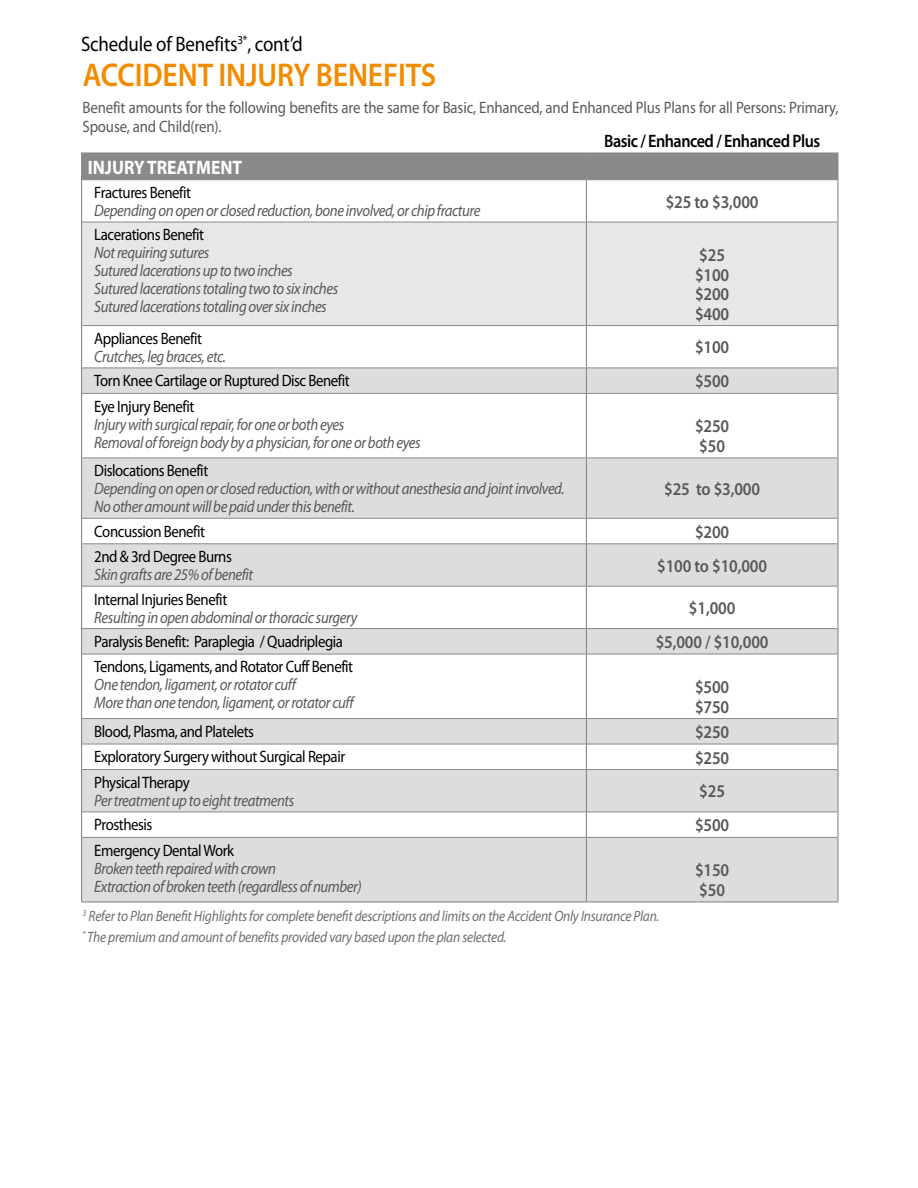
<style>
.page{position:relative;width:918px;height:1188px;background:#fff}
.page>*{position:absolute;margin:0;border:0;box-sizing:border-box;transform-origin:0 0}
.t1{font:600 33px "Myriad Pro";letter-spacing:-.005em;color:#f38b00;scale:.9 1}
.t2{font:21px "Myriad Pro";letter-spacing:-.01em;color:#000;scale:.9 1}
.t3{font:700 19.5px "Myriad Pro";color:#fff;scale:.9 1}
.t4{font:600 18px/19.5px "Myriad Pro";letter-spacing:-.01em;color:#58595b;scale:.9 1}
.t5{font:600 18px "Myriad Pro";letter-spacing:-.03em;color:#000;scale:.9 1}
.t6{font:italic 16.5px/18px "Myriad Pro";letter-spacing:-.03em;color:#58595b;scale:.9 1}
.t7{font:16.5px "Myriad Pro";letter-spacing:-.03em;color:#000;scale:.9 1}
.t8{font:16.5px/19.5px "Myriad Pro";letter-spacing:-.01em;color:#58595b;scale:.9 1}
.t9{font:italic 15px/20.9px "Myriad Pro";letter-spacing:-.02em;color:#6d6e71;scale:.9 1}
</style>
<div class="page">
<div style="left:82px;top:153px;width:756px;height:27px;background:#8a8a8d"></div>
<svg style="left:82px;top:180px;width:755px;height:188px"></svg>
<div style="left:82px;top:222px;width:504px;height:104px;background:#e6e7e8"></div>
<div style="left:586px;top:222px;width:252px;height:104px;background:#e6e7e8"></div>
<svg style="left:82px;top:369px;width:755px;height:532px;fill:#dcddde"></svg>
<hr style="left:81px;top:152px;width:505px;height:2px;background:#8a8a8d">
<svg style="left:81px;top:154px;width:1px;height:25px"></svg>
<hr style="left:586px;top:152px;width:252px;height:2px;background:#8a8a8d">
<hr style="left:81px;top:179px;width:505px;height:1px;background:#8a8a8d">
<hr style="left:81px;top:180px;width:1px;height:42px;background:#8a8a8d">
<hr style="left:586px;top:180px;width:1px;height:42px;background:#8a8a8d">
<hr style="left:837px;top:180px;width:1px;height:42px;background:#8a8a8d">
<hr style="left:81px;top:222px;width:1px;height:104px;background:#8a8a8d">
<hr style="left:586px;top:222px;width:1px;height:103px;background:#8a8a8d">
<hr style="left:837px;top:222px;width:1px;height:104px;background:#8a8a8d">
<hr style="left:81px;top:326px;width:1px;height:42px;background:#8a8a8d">
<hr style="left:586px;top:326px;width:1px;height:42px;background:#8a8a8d">
<hr style="left:837px;top:326px;width:1px;height:42px;background:#8a8a8d">
<svg style="left:81px;top:368px;width:1px;height:25px"></svg>
<svg style="left:586px;top:369px;width:1px;height:24px"></svg>
<svg style="left:837px;top:368px;width:1px;height:25px"></svg>
<hr style="left:81px;top:393px;width:1px;height:65px;background:#8a8a8d">
<hr style="left:586px;top:394px;width:1px;height:64px;background:#8a8a8d">
<hr style="left:837px;top:393px;width:1px;height:65px;background:#8a8a8d">
<hr style="left:81px;top:458px;width:1px;height:60px;background:#8a8a8d">
<hr style="left:586px;top:458px;width:1px;height:60px;background:#8a8a8d">
<hr style="left:837px;top:458px;width:1px;height:60px;background:#8a8a8d">
<svg style="left:81px;top:518px;width:1px;height:26px"></svg>
<svg style="left:586px;top:519px;width:1px;height:25px"></svg>
<svg style="left:837px;top:518px;width:1px;height:26px"></svg>
<hr style="left:81px;top:544px;width:1px;height:42px;background:#8a8a8d">
<hr style="left:586px;top:544px;width:1px;height:42px;background:#8a8a8d">
<hr style="left:837px;top:544px;width:1px;height:42px;background:#8a8a8d">
<hr style="left:81px;top:586px;width:1px;height:43px;background:#8a8a8d">
<hr style="left:586px;top:586px;width:1px;height:42px;background:#8a8a8d">
<hr style="left:837px;top:586px;width:1px;height:43px;background:#8a8a8d">
<svg style="left:81px;top:629px;width:1px;height:25px"></svg>
<svg style="left:586px;top:629px;width:1px;height:25px"></svg>
<svg style="left:837px;top:629px;width:1px;height:25px"></svg>
<hr style="left:81px;top:654px;width:1px;height:65px;background:#8a8a8d">
<hr style="left:586px;top:654px;width:1px;height:64px;background:#8a8a8d">
<hr style="left:837px;top:654px;width:1px;height:65px;background:#8a8a8d">
<svg style="left:81px;top:719px;width:1px;height:51px"></svg>
<svg style="left:586px;top:719px;width:1px;height:50px"></svg>
<svg style="left:837px;top:719px;width:1px;height:51px"></svg>
<hr style="left:81px;top:770px;width:1px;height:42px;background:#8a8a8d">
<hr style="left:586px;top:770px;width:1px;height:42px;background:#8a8a8d">
<hr style="left:837px;top:770px;width:1px;height:42px;background:#8a8a8d">
<svg style="left:81px;top:812px;width:1px;height:25px"></svg>
<svg style="left:586px;top:813px;width:1px;height:24px"></svg>
<svg style="left:837px;top:812px;width:1px;height:25px"></svg>
<hr style="left:81px;top:837px;width:1px;height:64px;background:#8a8a8d">
<hr style="left:586px;top:838px;width:1px;height:63px;background:#8a8a8d">
<hr style="left:837px;top:837px;width:1px;height:64px;background:#8a8a8d">
<hr style="left:81px;top:901px;width:505px;height:1px;background:#8a8a8d">
<hr style="left:586px;top:901px;width:252px;height:1px;background:#8a8a8d">
<hr style="left:82px;top:222px;width:504px;height:1px;background:#8a8a8d">
<hr style="left:586px;top:222px;width:251px;height:1px;background:#8a8a8d">
<hr style="left:82px;top:325px;width:504px;height:1px;background:#8a8a8d">
<hr style="left:586px;top:325px;width:251px;height:1px;background:#8a8a8d">
<hr style="left:82px;top:368px;width:504px;height:1px;background:#8a8a8d">
<hr style="left:586px;top:368px;width:251px;height:1px;background:#8a8a8d">
<hr style="left:82px;top:393px;width:504px;height:1px;background:#8a8a8d">
<hr style="left:586px;top:393px;width:251px;height:1px;background:#8a8a8d">
<hr style="left:82px;top:458px;width:504px;height:1px;background:#8a8a8d">
<hr style="left:586px;top:458px;width:251px;height:1px;background:#8a8a8d">
<hr style="left:82px;top:518px;width:504px;height:1px;background:#8a8a8d">
<hr style="left:586px;top:518px;width:251px;height:1px;background:#8a8a8d">
<hr style="left:82px;top:544px;width:504px;height:1px;background:#8a8a8d">
<hr style="left:586px;top:544px;width:251px;height:1px;background:#8a8a8d">
<hr style="left:82px;top:586px;width:504px;height:1px;background:#8a8a8d">
<hr style="left:586px;top:586px;width:251px;height:1px;background:#8a8a8d">
<hr style="left:82px;top:628px;width:504px;height:1px;background:#8a8a8d">
<hr style="left:586px;top:628px;width:251px;height:1px;background:#8a8a8d">
<hr style="left:82px;top:654px;width:504px;height:1px;background:#8a8a8d">
<hr style="left:586px;top:654px;width:251px;height:1px;background:#8a8a8d">
<hr style="left:82px;top:718px;width:504px;height:1px;background:#8a8a8d">
<hr style="left:586px;top:718px;width:251px;height:1px;background:#8a8a8d">
<hr style="left:82px;top:744px;width:504px;height:1px;background:#8a8a8d">
<hr style="left:586px;top:744px;width:251px;height:1px;background:#8a8a8d">
<hr style="left:82px;top:769px;width:504px;height:1px;background:#8a8a8d">
<hr style="left:586px;top:769px;width:251px;height:1px;background:#8a8a8d">
<hr style="left:82px;top:812px;width:504px;height:1px;background:#8a8a8d">
<hr style="left:586px;top:812px;width:251px;height:1px;background:#8a8a8d">
<hr style="left:82px;top:837px;width:504px;height:1px;background:#8a8a8d">
<hr style="left:586px;top:837px;width:251px;height:1px;background:#8a8a8d">
<p class="t2" style="left:81px;top:31px;width:248px">Schedule of Benefits<sup>3*</sup>, cont’d</p>
<h1 class="t1" style="left:83px;top:54px;width:391px">Accident Injury Benefits</h1>
<p class="t8" style="left:82px;top:97px;width:841px">Benefit amounts for the following benefits are the same for Basic, Enhanced, and Enhanced Plus Plans for all Persons: Primary,<br>Spouse, and Child(ren).</p>
<p class="t5" style="left:604px;top:130px;width:242px">Basic / Enhanced / Enhanced Plus</p>
<p class="t3" style="left:88px;top:154px;width:124px">INJURY TREATMENT</p>
<p class="t7" style="left:94px;top:182px;width:109px">Fractures Benefit</p>
<p class="t6" style="left:94px;top:201px;width:431px">Depending on open or closed reduction, bone involved, or chip fracture</p>
<p class="t4" style="left:666px;top:191px;width:105px">$25 to $3,000</p>
<p class="t7" style="left:94px;top:225px;width:124px">Lacerations Benefit</p>
<p class="t6" style="left:94px;top:244px;width:272px">Not requiring sutures<br>Sutured lacerations up to two inches Sutured lacerations totaling two to six inches Sutured lacerations totaling over six inches</p>
<p class="t4" style="left:695px;top:245px;width:40px">$25 $100 $200 $400</p>
<p class="t7" style="left:94px;top:328px;width:121px">Appliances Benefit</p>
<p class="t6" style="left:94px;top:347px;width:148px">Crutches, leg braces, etc.</p>
<p class="t4" style="left:695px;top:337px;width:40px">$100</p>
<p class="t7" style="left:94px;top:371px;width:285px">Torn Knee Cartilage or Ruptured Disc Benefit</p>
<p class="t4" style="left:695px;top:371px;width:40px">$500</p>
<p class="t7" style="left:94px;top:396px;width:113px">Eye Injury Benefit</p>
<p class="t6" style="left:94px;top:415px;width:364px">Injury with surgical repair, for one or both eyes<br>Removal of foreign body by a physician, for one or both eyes</p>
<p class="t4" style="left:695px;top:416px;width:40px">$250 $50</p>
<p class="t7" style="left:94px;top:461px;width:128px">Dislocations Benefit</p>
<p class="t6" style="left:94px;top:479px;width:524px">Depending on open or closed reduction, with or without anesthesia and joint involved.<br>No other amount will be paid under this benefit.</p>
<p class="t4" style="left:664px;top:479px;width:108px">$25 to $3,000</p>
<p class="t7" style="left:94px;top:521px;width:125px">Concussion Benefit</p>
<p class="t4" style="left:695px;top:522px;width:40px">$200</p>
<p class="t7" style="left:94px;top:546px;width:154px">2nd &amp; 3rd Degree Burns</p>
<p class="t6" style="left:94px;top:565px;width:178px">Skin grafts are 25% of benefit</p>
<p class="t4" style="left:657px;top:555px;width:124px">$100 to $10,000</p>
<p class="t7" style="left:94px;top:589px;width:149px">Internal Injuries Benefit</p>
<p class="t6" style="left:94px;top:608px;width:294px">Resulting in open abdominal or thoracic surgery</p>
<p class="t4" style="left:689px;top:598px;width:53px">$1,000</p>
<p class="t7" style="left:94px;top:631px;width:278px">Paralysis Benefit: Paraplegia / Quadriplegia</p>
<p class="t4" style="left:656px;top:632px;width:127px">$5,000 / $10,000</p>
<p class="t7" style="left:94px;top:657px;width:289px">Tendons, Ligaments, and Rotator Cuff Benefit</p>
<p class="t6" style="left:94px;top:676px;width:290px">One tendon, ligament, or rotator cuff<br>More than one tendon, ligament, or rotator cuff</p>
<p class="t4" style="left:695px;top:677px;width:40px">$500 $750</p>
<p class="t7" style="left:94px;top:721px;width:179px">Blood, Plasma, and Platelets</p>
<p class="t4" style="left:695px;top:722px;width:40px">$250</p>
<p class="t7" style="left:94px;top:747px;width:280px">Exploratory Surgery without Surgical Repair</p>
<p class="t4" style="left:695px;top:747px;width:40px">$250</p>
<p class="t7" style="left:94px;top:772px;width:108px">Physical Therapy</p>
<p class="t6" style="left:94px;top:791px;width:224px">Per treatment up to eight treatments</p>
<p class="t4" style="left:699px;top:781px;width:30px">$25</p>
<p class="t7" style="left:94px;top:815px;width:66px">Prosthesis</p>
<p class="t4" style="left:695px;top:815px;width:40px">$500</p>
<p class="t7" style="left:94px;top:840px;width:157px">Emergency Dental Work</p>
<p class="t6" style="left:94px;top:859px;width:299px">Broken teeth repaired with crown<br>Extraction of broken teeth (regardless of number)</p>
<p class="t4" style="left:695px;top:860px;width:40px">$150 $50</p>
<p class="t9" style="left:82px;top:905px;width:643px"><sup>3</sup> Refer to Plan Benefit Highlights for complete benefit descriptions and limits on the Accident Only Insurance Plan. <sup>*</sup> The premium and amount of benefits provided vary based upon the plan selected.</p>
</div>
